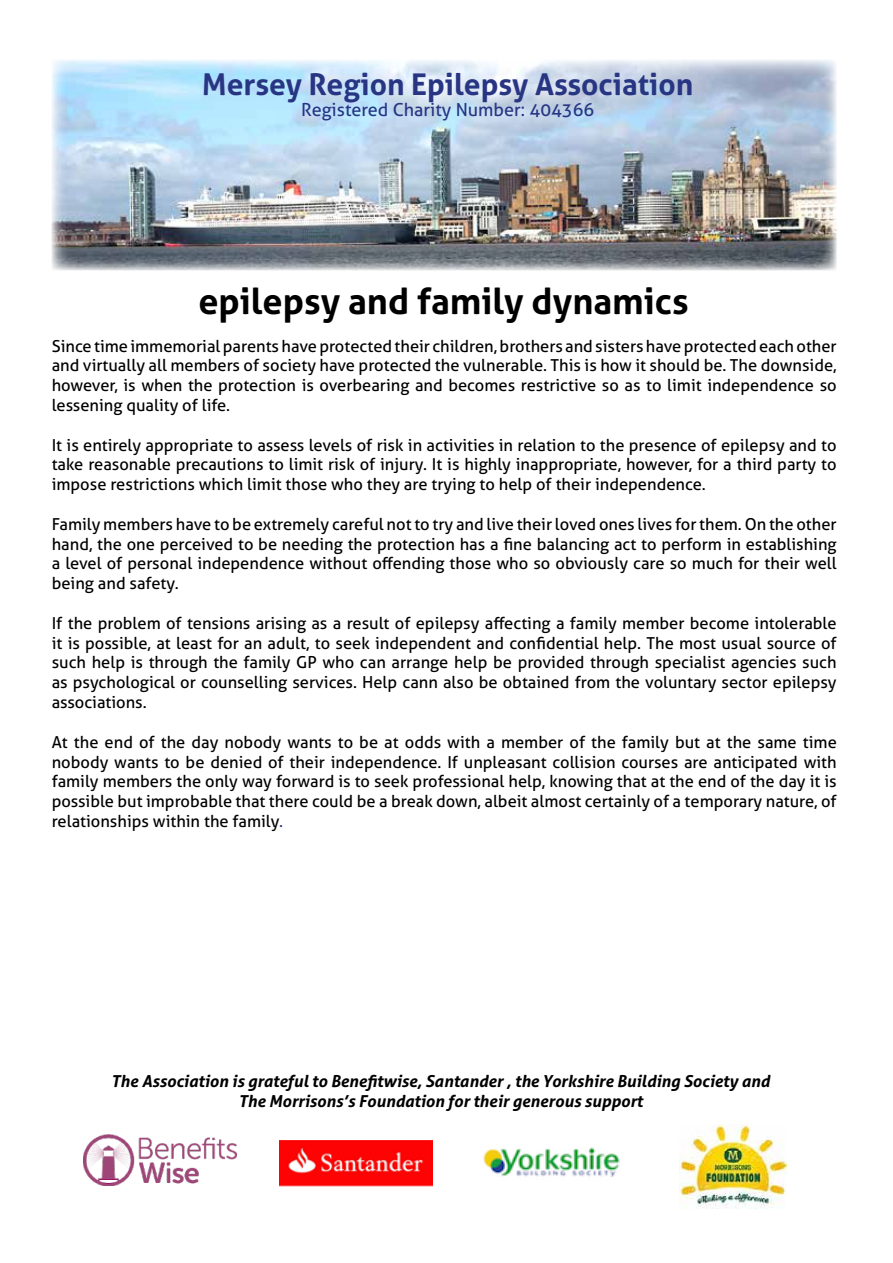
<style>
.page{position:relative;width:893px;height:1263px;background:#fff}
.page>*{position:absolute;margin:0;border:0;box-sizing:border-box;transform-origin:0 0}
.t1{font:700 36px "Aller";color:#000}
.t2{font:700 30px "Aller";color:#283583}
.t3{font:18px "Aller";color:#283583}
.t4{font:16.5px/19.8px "Aller";color:#000;text-align:justify}
.t5{font:italic 700 16.5px/19.8px "Aller";color:#000;text-align:center}
.s1{color:#283583}
</style>
<div class="page">
<img style="left:52px;top:60px;width:785px;height:210px">
<img style="left:680px;top:1124px;width:106px;height:85px">
<img style="left:84px;top:1134px;width:153px;height:51px">
<img style="left:483px;top:1147px;width:137px;height:30px">
<img style="left:279px;top:1140px;width:153px;height:46px">
<h2 class="t2" style="left:202px;top:66px;width:493px">Mersey Region Epilepsy Association</h2>
<p class="t3" style="left:301px;top:99px;width:295px">Registered Charity Number: 404366</p>
<h1 class="t1" style="left:198px;top:279px;width:492px">epilepsy and family dynamics</h1>
<p class="t4" style="left:52px;top:336px;width:786px">Since time immemorial parents have protected their children, brothers and sisters have protected each other and virtually all members of society have protected the vulnerable. This is how it should be. The downside, however, is when the protection is overbearing and becomes restrictive so as to limit independence so lessening quality of life.</p>
<p class="t4" style="left:52px;top:435px;width:786px">It is entirely appropriate to assess levels of risk in activities in relation to the presence of epilepsy and to take reasonable precautions to limit risk of injury. It is highly inappropriate, however, for a third party to impose restrictions which limit those who they are trying to help of their independence.</p>
<p class="t4" style="left:52px;top:514px;width:786px">Family members have to be extremely careful not to try and live their loved ones lives for them. On the other hand, the one perceived to be needing the protection has a fine balancing act to perform in establishing a level of personal independence without offending those who so obviously care so much for their well being and safety.</p>
<p class="t4" style="left:52px;top:613px;width:786px">If the problem of tensions arising as a result of epilepsy affecting a family member become intolerable it is possible, at least for an adult, to seek independent and confidential help. The most usual source of such help is through the family GP who can arrange help be provided through specialist agencies such as psychological or counselling services. Help cann also be obtained from the voluntary sector epilepsy associations.</p>
<p class="t4" style="left:52px;top:732px;width:787px">At the end of the day nobody wants to be at odds with a member of the family but at the same time nobody wants to be denied of their independence. If unpleasant collision courses are anticipated with family members the only way forward is to seek professional help, knowing that at the end of the day it is possible but improbable that there could be a break down, albeit almost certainly of a temporary nature, of relationships within the family<span class="s1">.</span></p>
<p class="t5" style="left:111px;top:1071px;width:660px">The Association is grateful to Benefitwise, Santander , the Yorkshire Building Society and<br>The Morrisons’s Foundation for their generous support</p>
</div>
